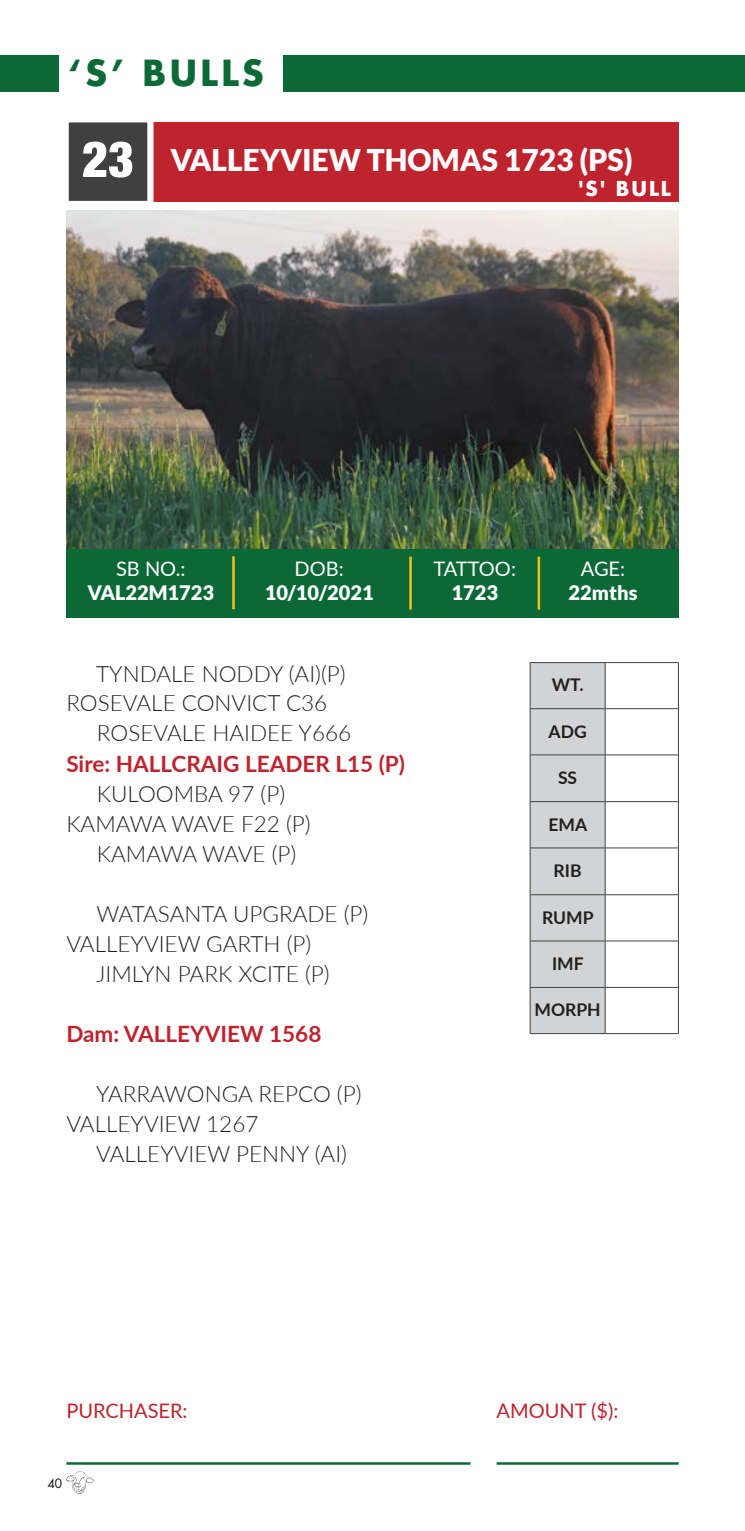
<style>
.page{position:relative;width:745px;height:1531px;background:#fff}
.page>*{position:absolute;margin:0;border:0;box-sizing:border-box;transform-origin:0 0}
.t1{font:900 condensed 50px "Helvetica Neue";color:#fff}
.t2{font:700 35px "Futura";letter-spacing:.1em;color:#0d6a37}
.t3{font:900 30px "Lato";color:#fff}
.t4{font:300 22.5px "Lato";color:#231f20}
.t5{font:700 22.5px "Lato";color:#bf232d}
.t6{font:900 20px/24px "Lato";color:#fff;text-align:center}
.t7{font:20px "Lato";color:#bf232d}
.t8{font:20px/24px "Lato";color:#fff;text-align:center}
.t9{font:700 20px "Futura";color:#fff}
.t10{font:700 17.5px "Lato";color:#231f20}
.t11{font:12.5px "Futura";color:#231f20}
.s1{font-weight:400}
.s2{font-weight:900}
</style>
<div class="page">
<svg style="left:66px;top:1471px;width:27px;height:23px"></svg>
<img style="left:66px;top:210px;width:612px;height:408px">
<div style="left:66px;top:122px;width:612px;height:79px;background:#bf232d"></div>
<div style="left:66px;top:549px;width:612px;height:68px;background:#0b6938"></div>
<div style="left:63px;top:116px;width:90px;height:91px;background:#404041;border:6px solid #fff"></div>
<hr style="left:232px;top:556px;width:2px;height:53px;background:#f5bf16">
<hr style="left:409px;top:556px;width:2px;height:53px;background:#f5bf16">
<hr style="left:537px;top:556px;width:2px;height:53px;background:#f5bf16">
<hr style="left:66px;top:1462px;width:404px;height:2px;background:#0d6a37">
<hr style="left:496px;top:1462px;width:182px;height:2px;background:#0d6a37">
<div style="left:530px;top:663px;width:74px;height:370px;background:#d1d3d4"></div>
<hr style="left:529px;top:662px;width:75px;height:1px;background:#424242">
<hr style="left:529px;top:663px;width:1px;height:45px;background:#424242">
<hr style="left:604px;top:662px;width:74px;height:1px;background:#424242">
<hr style="left:604px;top:663px;width:1px;height:45px;background:#424242">
<hr style="left:677px;top:663px;width:1px;height:45px;background:#424242">
<hr style="left:529px;top:708px;width:75px;height:1px;background:#424242">
<hr style="left:529px;top:709px;width:1px;height:45px;background:#424242">
<hr style="left:604px;top:708px;width:74px;height:1px;background:#424242">
<hr style="left:604px;top:709px;width:1px;height:45px;background:#424242">
<hr style="left:677px;top:709px;width:1px;height:45px;background:#424242">
<hr style="left:529px;top:754px;width:75px;height:1px;background:#424242">
<hr style="left:529px;top:755px;width:1px;height:46px;background:#424242">
<hr style="left:604px;top:754px;width:74px;height:1px;background:#424242">
<hr style="left:604px;top:755px;width:1px;height:46px;background:#424242">
<hr style="left:677px;top:755px;width:1px;height:46px;background:#424242">
<hr style="left:529px;top:801px;width:75px;height:1px;background:#424242">
<hr style="left:529px;top:802px;width:1px;height:45px;background:#424242">
<hr style="left:604px;top:801px;width:74px;height:1px;background:#424242">
<hr style="left:604px;top:802px;width:1px;height:45px;background:#424242">
<hr style="left:677px;top:802px;width:1px;height:45px;background:#424242">
<hr style="left:529px;top:847px;width:75px;height:1px;background:#424242">
<hr style="left:529px;top:848px;width:1px;height:46px;background:#424242">
<hr style="left:604px;top:847px;width:74px;height:1px;background:#424242">
<hr style="left:604px;top:848px;width:1px;height:46px;background:#424242">
<hr style="left:677px;top:848px;width:1px;height:46px;background:#424242">
<hr style="left:529px;top:894px;width:75px;height:1px;background:#424242">
<hr style="left:529px;top:895px;width:1px;height:45px;background:#424242">
<hr style="left:604px;top:894px;width:74px;height:1px;background:#424242">
<hr style="left:604px;top:895px;width:1px;height:45px;background:#424242">
<hr style="left:677px;top:895px;width:1px;height:45px;background:#424242">
<hr style="left:529px;top:940px;width:75px;height:1px;background:#424242">
<hr style="left:529px;top:941px;width:1px;height:46px;background:#424242">
<hr style="left:604px;top:940px;width:74px;height:1px;background:#424242">
<hr style="left:604px;top:941px;width:1px;height:46px;background:#424242">
<hr style="left:677px;top:941px;width:1px;height:46px;background:#424242">
<hr style="left:529px;top:987px;width:75px;height:1px;background:#424242">
<hr style="left:529px;top:988px;width:1px;height:45px;background:#424242">
<hr style="left:604px;top:987px;width:74px;height:1px;background:#424242">
<hr style="left:604px;top:988px;width:1px;height:45px;background:#424242">
<hr style="left:677px;top:988px;width:1px;height:45px;background:#424242">
<hr style="left:529px;top:1033px;width:75px;height:1px;background:#424242">
<hr style="left:604px;top:1033px;width:74px;height:1px;background:#424242">
<div style="left:0;top:55px;width:59px;height:37px;background:#0b6938"></div>
<div style="left:283px;top:55px;width:461px;height:37px;background:#0b6938"></div>
<p class="t2" style="left:69px;top:50px;width:196px">‘S’ BULLS</p>
<p class="t1" style="left:82px;top:118px;width:53px">23</p>
<p class="t3" style="left:170px;top:142px;width:463px">VALLEYVIEW THOMAS 1723 (PS)</p>
<p class="t9" style="left:578px;top:175px;width:94px">'S' BULL</p>
<p class="t8" style="left:116px;top:556px;width:71px">SB NO.:</p>
<p class="t6" style="left:88px;top:580px;width:128px">VAL22M1723</p>
<p class="t6" style="left:264px;top:556px;width:110px"><span class="s1">DOB:<br></span>10/10/2021</p>
<p class="t6" style="left:568px;top:556px;width:70px"><span class="s1">AGE:<br></span>22mths</p>
<p class="t8" style="left:433px;top:556px;width:84px">TATTOO:<br><span class="s2">1723</span></p>
<p class="t4" style="left:96px;top:658px;width:251px">TYNDALE NODDY (AI)(P)</p>
<p class="t4" style="left:66px;top:688px;width:262px">ROSEVALE CONVICT C36</p>
<p class="t4" style="left:97px;top:718px;width:256px">ROSEVALE HAIDEE Y666</p>
<p class="t5" style="left:66px;top:747px;width:340px">Sire: HALLCRAIG LEADER L15 (P)</p>
<p class="t4" style="left:97px;top:778px;width:190px">KULOOMBA 97 (P)</p>
<p class="t4" style="left:66px;top:808px;width:246px">KAMAWA WAVE F22 (P)</p>
<p class="t4" style="left:97px;top:838px;width:201px">KAMAWA WAVE (P)</p>
<p class="t4" style="left:96px;top:898px;width:273px">WATASANTA UPGRADE (P)</p>
<p class="t4" style="left:66px;top:928px;width:246px">VALLEYVIEW GARTH (P)</p>
<p class="t4" style="left:96px;top:958px;width:235px">JIMLYN PARK XCITE (P)</p>
<p class="t5" style="left:66px;top:1017px;width:256px">Dam: VALLEYVIEW 1568</p>
<p class="t4" style="left:96px;top:1078px;width:267px">YARRAWONGA REPCO (P)</p>
<p class="t4" style="left:66px;top:1108px;width:193px">VALLEYVIEW 1267</p>
<p class="t4" style="left:96px;top:1138px;width:252px">VALLEYVIEW PENNY (AI)</p>
<p class="t10" style="left:551px;top:672px;width:33px">WT.</p>
<p class="t10" style="left:548px;top:718px;width:40px">ADG</p>
<p class="t10" style="left:557px;top:765px;width:21px">SS</p>
<p class="t10" style="left:548px;top:811px;width:40px">EMA</p>
<p class="t10" style="left:553px;top:858px;width:29px">RIB</p>
<p class="t10" style="left:541px;top:904px;width:53px">RUMP</p>
<p class="t10" style="left:551px;top:951px;width:33px">IMF</p>
<p class="t10" style="left:534px;top:997px;width:68px">MORPH</p>
<p class="t7" style="left:66px;top:1396px;width:123px">PURCHASER:</p>
<p class="t7" style="left:496px;top:1396px;width:123px">AMOUNT ($):</p>
<p class="t11" style="left:47px;top:1475px;width:16px">40</p>
</div>
